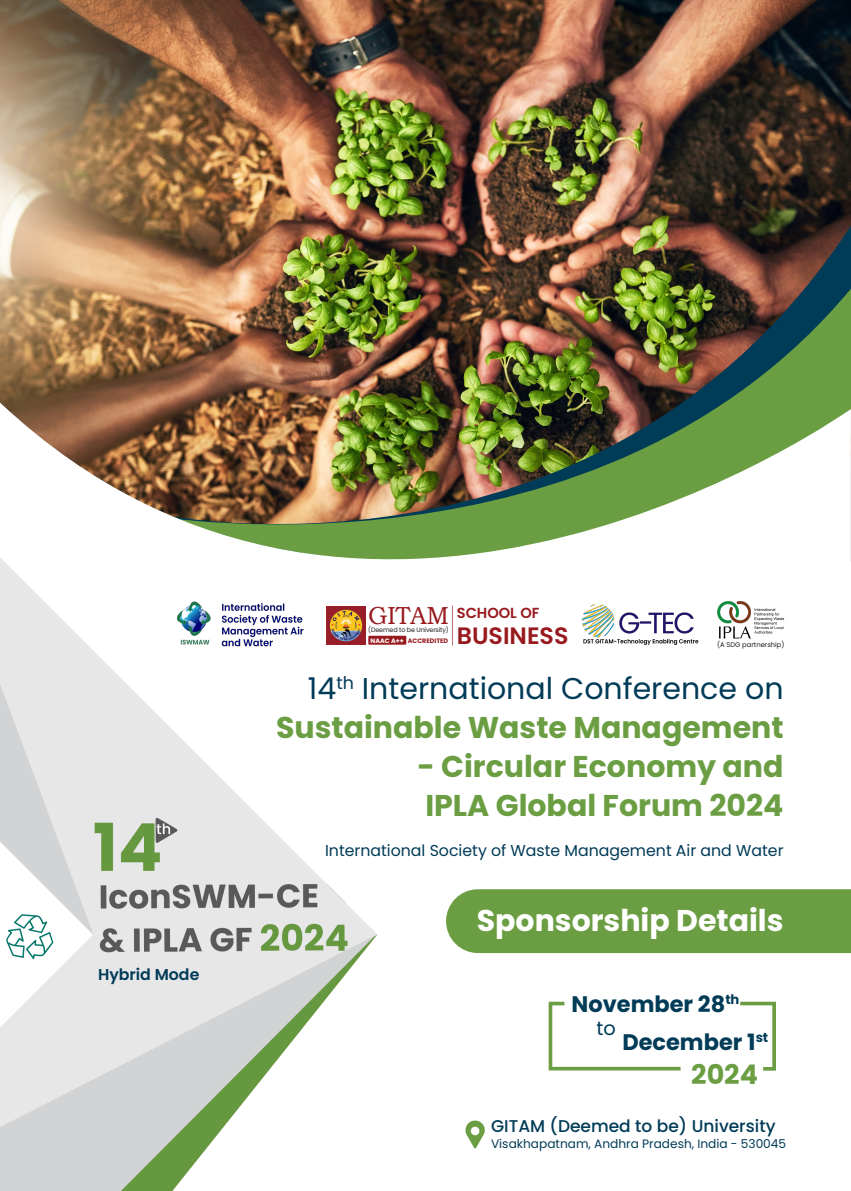
<style>
.page{position:relative;width:851px;height:1191px;background:#fff}
.page>*{position:absolute;margin:0;border:0;box-sizing:border-box;transform-origin:0 0}
.t1{font:700 30px "Poppins";color:#6b9e42}
.t2{font:30px "Poppins";color:#003b57}
.t3{font:700 30px "Poppins";color:#fff}
.t4{font:700 27px "Poppins";color:#6b9e42}
.t5{font:24.6px "Bookman Old Style";letter-spacing:-.02em;color:#981a1e}
.t6{font:600 23.7px "Poppins";color:#981a1e}
.t7{font:700 22.5px "Poppins";color:#003b57}
.t8{font:19.2px "Poppins";color:#003b57}
.t9{font:500 16.95px "Poppins";color:#003b57}
.t10{font:15.75px "Poppins";color:#003b57}
.t11{font:600 15.75px "Poppins";color:#003b57}
.t12{font:600 14.55px "Poppins";color:#981a1e}
.t13{font:12.15px "Poppins";color:#003b57}
.t14{font:6.75px "Poppins";color:#231f20}
.t15{font:6.45px "Poppins";letter-spacing:-.02em;color:#231f20}
.t16{font:700 6.45px "Poppins";color:#981a1e}
.s1{color:#fff}
</style>
<div class="page">
<img style="left:0;top:0;width:850px;height:226px">
<svg style="left:689px;top:226px;width:161px;height:62px;background:#583d35"></svg>
<svg style="left:689px;top:288px;width:161px;height:114px;background:#4a603f"></svg>
<svg style="left:689px;top:402px;width:161px;height:217px"></svg>
<img style="left:0;top:226px;width:689px;height:965px">
<div style="left:446px;top:889px;width:404px;height:64px;background:#6b9e42"></div>
<svg style="left:465px;top:1120px;width:19px;height:28px"></svg>
<img style="left:717px;top:599px;width:67px;height:40px">
<img style="left:170px;top:599px;width:135px;height:50px">
<div style="left:368px;top:636px;width:38px;height:8px;background:#981a1e"></div>
<img style="left:326px;top:606px;width:39px;height:39px">
<svg style="left:452px;top:605px;width:1px;height:40px"></svg>
<img style="left:577px;top:603px;width:122px;height:43px">
<svg style="left:546px;top:1000px;width:138px;height:72px"></svg>
<svg style="left:740px;top:1001px;width:36px;height:70px"></svg>
<p class="t11" style="left:98px;top:965px;width:103px">Hybrid Mode</p>
<p class="t5" style="left:368px;top:599px;width:82px">GITAM</p>
<p class="t16" style="left:370px;top:637px;width:79px"><span class="s1">NAAC A++</span> ACCREDITED</p>
<p class="t6" style="left:456px;top:622px;width:113px">BUSINESS</p>
<p class="t12" style="left:456px;top:604px;width:84px">SCHOOL OF</p>
<p class="t15" style="left:368px;top:626px;width:82px">(Deemed to be University)</p>
<p class="t14" style="left:717px;top:640px;width:69px">(A SDG partnership)</p>
<p class="t2" style="left:308px;top:671px;width:477px">14<sup>th</sup> International Conference on</p>
<p class="t1" style="left:276px;top:710px;width:509px">Sustainable Waste Management</p>
<p class="t1" style="left:417px;top:749px;width:367px">- Circular Economy and</p>
<p class="t1" style="left:425px;top:788px;width:359px">IPLA Global Forum 2024</p>
<p class="t10" style="left:325px;top:841px;width:460px">International Society of Waste Management Air and Water</p>
<p class="t3" style="left:476px;top:903px;width:308px">Sponsorship Details</p>
<p class="t7" style="left:571px;top:990px;width:169px">November 28<sup>th</sup></p>
<p class="t8" style="left:596px;top:1017px;width:21px">to</p>
<p class="t7" style="left:622px;top:1028px;width:147px">December 1<sup>st</sup></p>
<p class="t4" style="left:691px;top:1058px;width:68px">2024</p>
<p class="t9" style="left:491px;top:1116px;width:286px">GITAM (Deemed to be) University</p>
<p class="t13" style="left:491px;top:1137px;width:296px">Visakhapatnam, Andhra Pradesh, India - 530045</p>
</div>
